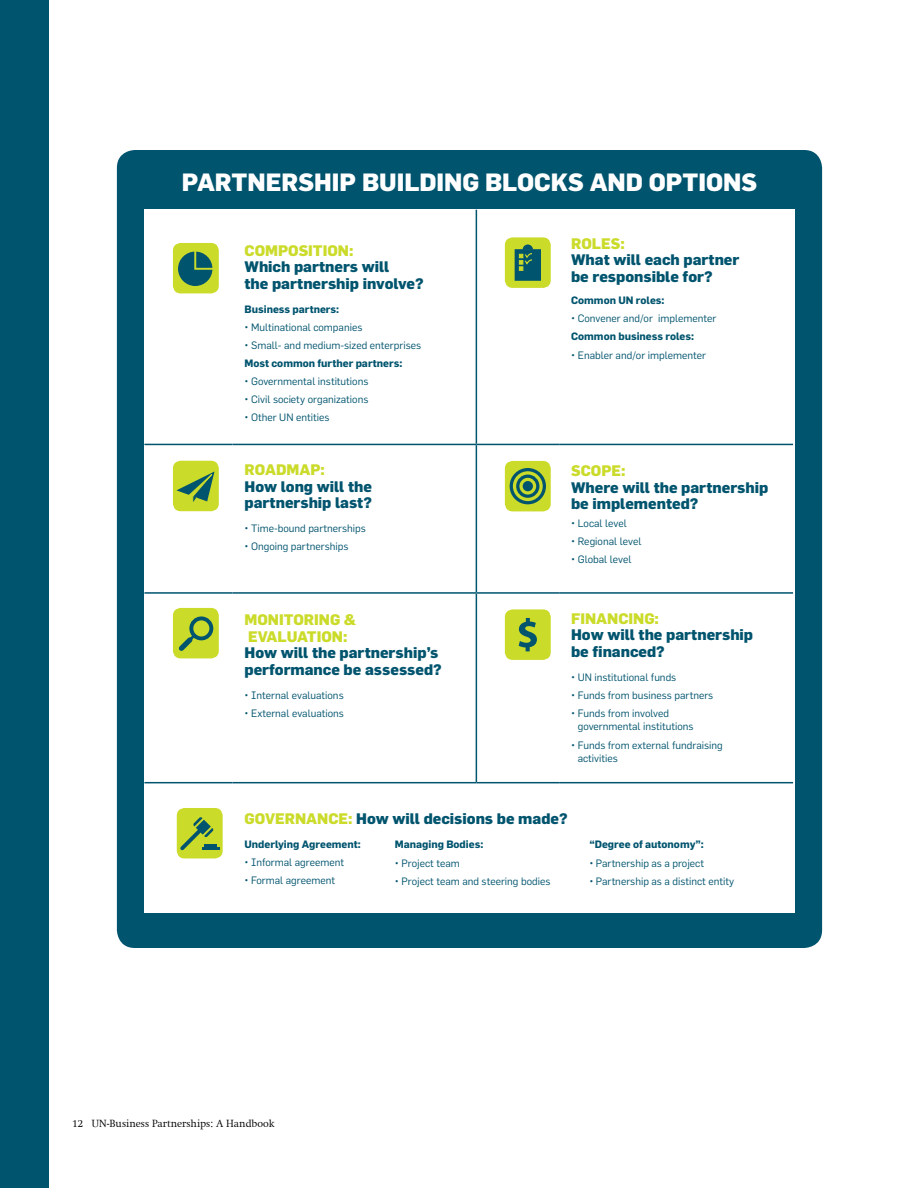
<style>
.page{position:relative;width:918px;height:1188px;background:#fff}
.page>*{position:absolute;margin:0;border:0;box-sizing:border-box;transform-origin:0 0}
.t1{font:800 24.45px "Flama";color:#fff}
.t2{font:800 15px/16.5px "Flama";color:#00546e}
.t3{font:800 15px/16.5px "Flama";color:#cbdb2a}
.t4{font:10.5px/13.5px "Flama";color:#00546e}
.t5{font:700 10.5px "Flama";color:#00546e}
.t6{font:300 10.5px "Swift Com";color:#000}
.s1{color:#cbdb2a}
</style>
<div class="page">
<div style="left:0;top:0;width:49px;height:1188px;background:#00546e"></div>
<div style="left:117px;top:150px;width:705px;height:798px;background:#00546e;border-radius:18px"></div>
<div style="left:144px;top:210px;width:651px;height:703px;background:#fff"></div>
<hr style="left:476px;top:210px;width:1px;height:234px;background:#00546e">
<hr style="left:476px;top:445px;width:1px;height:147px;background:#00546e">
<hr style="left:476px;top:594px;width:1px;height:188px;background:#00546e">
<hr style="left:144px;top:782px;width:89px;height:1px;background:#00546e">
<hr style="left:233px;top:782px;width:243px;height:1px;background:#00546e">
<hr style="left:476px;top:782px;width:83px;height:1px;background:#00546e">
<hr style="left:559px;top:782px;width:234px;height:1px;background:#00546e">
<hr style="left:476px;top:444px;width:83px;height:1px;background:#00546e">
<hr style="left:559px;top:444px;width:234px;height:1px;background:#00546e">
<hr style="left:476px;top:592px;width:83px;height:2px;background:#00546e">
<hr style="left:559px;top:592px;width:234px;height:2px;background:#00546e">
<hr style="left:144px;top:444px;width:89px;height:1px;background:#00546e">
<hr style="left:233px;top:444px;width:243px;height:1px;background:#00546e">
<hr style="left:144px;top:592px;width:89px;height:2px;background:#00546e">
<hr style="left:233px;top:592px;width:243px;height:2px;background:#00546e">
<div style="left:173px;top:243px;width:46px;height:50px;background:#cbdb2a;border-radius:8px"></div>
<div style="left:179px;top:252px;width:33px;height:33px;background:#00546e;border-radius:50%"></div>
<div style="left:178px;top:252px;width:34px;height:34px;border:1px solid #00546e;border-radius:50%"></div>
<svg style="left:193px;top:251px;width:20px;height:20px"></svg>
<div style="left:505px;top:237px;width:46px;height:51px;background:#cbdb2a;border-radius:8px"></div>
<div style="left:515px;top:249px;width:26px;height:32px;background:#00546e;border:2px solid #00546e"></div>
<svg style="left:519px;top:245px;width:14px;height:26px"></svg>
<div style="left:173px;top:461px;width:46px;height:50px;background:#cbdb2a;border-radius:8px"></div>
<svg style="left:176px;top:472px;width:39px;height:30px"></svg>
<div style="left:505px;top:461px;width:46px;height:50px;background:#cbdb2a;border-radius:8px"></div>
<svg style="left:509px;top:468px;width:37px;height:37px"></svg>
<div style="left:523px;top:482px;width:9px;height:9px;background:#00546e;border-radius:50%"></div>
<div style="left:523px;top:481px;width:10px;height:10px;border:1px solid #00546e;border-radius:50%"></div>
<div style="left:173px;top:608px;width:46px;height:50px;background:#cbdb2a;border-radius:8px"></div>
<div style="left:189px;top:616px;width:24px;height:24px;border:4px solid #00546e;border-radius:50%"></div>
<svg style="left:174px;top:632px;width:24px;height:24px"></svg>
<div style="left:505px;top:609px;width:46px;height:51px;background:#cbdb2a;border-radius:8px"></div>
<svg style="left:519px;top:618px;width:18px;height:33px"></svg>
<div style="left:177px;top:808px;width:46px;height:50px;background:#cbdb2a;border-radius:8px"></div>
<hr style="left:202px;top:847px;width:17px;height:3px;background:#00546e">
<svg style="left:177px;top:817px;width:40px;height:37px"></svg>
<h1 class="t1" style="left:182px;top:167px;width:33px">PART</h1>
<h1 class="t1" style="left:248px;top:167px;width:34px">NERSHI</h1>
<h1 class="t1" style="left:339px;top:167px;width:70px">P BUILDI</h1>
<h1 class="t1" style="left:444px;top:167px;width:58px">NG BLO</h1>
<h1 class="t1" style="left:534px;top:167px;width:223px">CKS AND OPTIONS</h1>
<h2 class="t3" style="left:245px;top:242px;width:110px">Composition:</h2>
<h2 class="t2" style="left:245px;top:258px;width:180px">Which partners will<br>the partnership involve?</h2>
<p class="t5" style="left:245px;top:301px;width:96px">Business partners:</p>
<p class="t4" style="left:245px;top:320px;width:119px">• Multinational companies</p>
<p class="t4" style="left:245px;top:338px;width:178px">• Small- and medium-sized enterprises</p>
<p class="t5" style="left:245px;top:356px;width:159px">Most common further partners:</p>
<p class="t4" style="left:245px;top:375px;width:125px">• Governmental institutions</p>
<p class="t4" style="left:245px;top:393px;width:125px">• Civil society organizations</p>
<p class="t4" style="left:245px;top:411px;width:86px">• Other UN entities</p>
<h2 class="t3" style="left:245px;top:461px;width:82px">Roadmap:</h2>
<h2 class="t2" style="left:245px;top:478px;width:129px">How long will the partnership last?</h2>
<p class="t4" style="left:245px;top:522px;width:123px">• Time-bound partnerships</p>
<p class="t4" style="left:245px;top:540px;width:105px">• Ongoing partnerships</p>
<h2 class="t3" style="left:245px;top:611px;width:113px">Monitoring &amp;<br>Evaluation:</h2>
<h2 class="t2" style="left:245px;top:644px;width:199px">How will the partnership’s performance be assessed?</h2>
<p class="t4" style="left:245px;top:688px;width:101px">• Internal evaluations</p>
<p class="t4" style="left:245px;top:706px;width:101px">• External evaluations</p>
<h2 class="t3" style="left:571px;top:235px;width:55px">roles:</h2>
<h2 class="t2" style="left:571px;top:251px;width:170px">What will each partner be responsible for?</h2>
<p class="t5" style="left:571px;top:293px;width:95px">Common UN roles:</p>
<p class="t4" style="left:571px;top:312px;width:147px">• Convener and/or implementer</p>
<p class="t5" style="left:571px;top:329px;width:125px">Common business roles:</p>
<p class="t4" style="left:571px;top:348px;width:137px">• Enabler and/or implementer</p>
<h2 class="t3" style="left:571px;top:462px;width:56px">Scope:</h2>
<h2 class="t2" style="left:571px;top:478px;width:199px">Where will the partnership be implemented?</h2>
<p class="t4" style="left:571px;top:516px;width:57px">• Local level</p>
<p class="t4" style="left:571px;top:535px;width:72px">• Regional level</p>
<p class="t4" style="left:571px;top:553px;width:62px">• Global level</p>
<h2 class="t3" style="left:571px;top:610px;width:89px">Financing:</h2>
<h2 class="t2" style="left:571px;top:626px;width:183px">How will the partnership be financed?</h2>
<p class="t4" style="left:571px;top:670px;width:107px">• UN institutional funds</p>
<p class="t4" style="left:571px;top:688px;width:144px">• Funds from business partners</p>
<p class="t4" style="left:578px;top:706px;width:117px;text-indent:-7px">• Funds from involved governmental institutions</p>
<p class="t4" style="left:578px;top:738px;width:147px;text-indent:-7px">• Funds from external fundraising activities</p>
<h2 class="t2" style="left:245px;top:810px;width:324px"><span class="s1">Governance:</span> How will decisions be made?</h2>
<p class="t5" style="left:245px;top:837px;width:118px">Underlying Agreement:</p>
<p class="t4" style="left:245px;top:856px;width:101px">• Informal agreement</p>
<p class="t4" style="left:245px;top:874px;width:92px">• Formal agreement</p>
<p class="t5" style="left:395px;top:837px;width:90px">Managing Bodies:</p>
<p class="t4" style="left:395px;top:856px;width:66px">• Project team</p>
<p class="t4" style="left:395px;top:874px;width:157px">• Project team and steering bodies</p>
<p class="t5" style="left:589px;top:837px;width:116px">“Degree of autonomy”:</p>
<p class="t4" style="left:589px;top:856px;width:116px">• Partnership as a project</p>
<p class="t4" style="left:589px;top:874px;width:146px">• Partnership as a distinct entity</p>
<p class="t6" style="left:72px;top:1117px;width:204px">12 UN-Business Partnerships: A Handbook</p>
</div>
